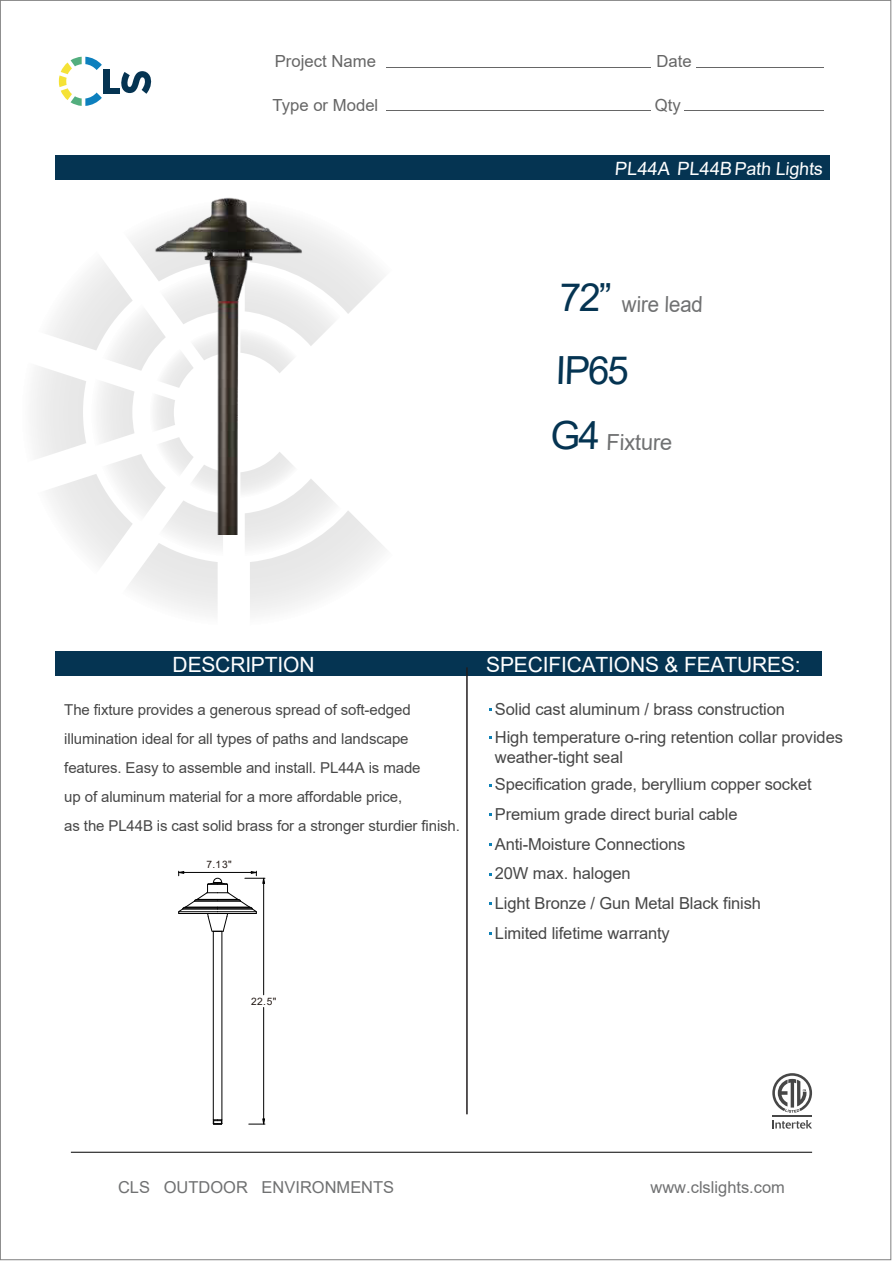
<style>
.page{position:relative;width:894px;height:1261px;background:#fff}
.page>*{position:absolute;margin:0;border:0;box-sizing:border-box;transform-origin:0 0}
.t1{font:38.85px "Arial";color:#053452}
.t2{font:22.2px "Arial";color:#707172;scale:.93 1}
.t3{font:22.2px "Arial";color:#707172}
.t4{font:21px "Arial";letter-spacing:-.01em;color:#fff}
.t5{font:18.3px "Arial";color:#fff}
.t6{font:16.65px "Arial";color:#666}
.t7{font:16.5px/29.7px "Arial";letter-spacing:-.01em;color:#474747}
.t8{font:16.5px "Arial";color:#707172}
.t9{font:15px/29px "Arial";letter-spacing:-.01em;color:#474747}
.t10{font:10.2px "Arial";color:#231915}
.s1{font-size:18px}
</style>
<div class="page">
<svg style="left:34px;top:245px;width:350px;height:368px"></svg>
<div style="left:425px;top:650px;width:396px;height:25px;background:#053452"></div>
<div style="left:55px;top:650px;width:370px;height:25px;background:#053452"></div>
<hr style="left:71px;top:1151px;width:740px;height:1px;background:#000">
<hr style="left:213px;top:931px;width:1px;height:188px;background:#000">
<hr style="left:221px;top:931px;width:1px;height:188px;background:#000">
<svg style="left:213px;top:1119px;width:9px;height:5px"></svg>
<hr style="left:263px;top:883px;width:1px;height:111px;background:#000">
<hr style="left:263px;top:1007px;width:1px;height:111px;background:#000">
<svg style="left:178px;top:870px;width:87px;height:61px"></svg>
<svg style="left:249px;top:1118px;width:16px;height:7px"></svg>
<img style="left:108px;top:197px;width:236px;height:337px">
<div style="left:55px;top:155px;width:774px;height:25px;background:#053452"></div>
<svg style="left:772px;top:1120px;width:39px;height:8px"></svg>
<hr style="left:772px;top:1115px;width:39px;height:1px;background:#474747">
<svg style="left:772px;top:1073px;width:39px;height:39px"></svg>
<hr style="left:466px;top:667px;width:1px;height:446px;background:#211d1e">
<svg style="left:59px;top:57px;width:43px;height:49px"></svg>
<div style="left:103px;top:69px;width:7px;height:25px;background:#053452"></div>
<div style="left:103px;top:88px;width:17px;height:6px;background:#053452"></div>
<svg style="left:121px;top:71px;width:31px;height:23px"></svg>
<hr style="left:386px;top:67px;width:264px;height:1px;background:#666">
<hr style="left:386px;top:110px;width:264px;height:1px;background:#666">
<hr style="left:696px;top:67px;width:127px;height:1px;background:#666">
<hr style="left:683px;top:110px;width:140px;height:1px;background:#666">
<p class="t6" style="left:275px;top:50px;width:103px">Project Name</p>
<p class="t6" style="left:272px;top:93px;width:107px">Type or Model</p>
<p class="t6" style="left:656px;top:50px;width:37px">Date</p>
<p class="t6" style="left:654px;top:93px;width:27px">Qty</p>
<p class="t5" style="left:614px;top:156px;width:211px">PL44A PL44B<span class="s1">Path Lights</span></p>
<h1 class="t1" style="left:559px;top:270px;width:55px">72”</h1>
<h2 class="t2" style="left:621px;top:288px;width:90px">wire lead</h2>
<h1 class="t1" style="left:555px;top:343px;width:77px">IP65</h1>
<h1 class="t1" style="left:550px;top:408px;width:53px">G4</h1>
<h2 class="t3" style="left:606px;top:426px;width:69px">Fixture</h2>
<p class="t4" style="left:173px;top:649px;width:143px">DESCRIPTION</p>
<p class="t4" style="left:486px;top:649px;width:316px">SPECIFICATIONS &amp; FEATURES:</p>
<p class="t9" style="left:64px;top:694px;width:357px">The fixture provides a generous spread of soft-edged illumination ideal for all types of paths and landscape features. Easy to assemble and install. PL44A is made</p>
<p class="t7" style="left:495px;top:693px;width:291px">Solid cast aluminum / brass construction</p>
<p class="t9" style="left:64px;top:781px;width:397px">up of aluminum material for a more affordable price,<br>as the PL44B is cast solid brass for a stronger sturdier finish.</p>
<p class="t7" style="left:495px;top:726px;width:349px;line-height:19.8px">High temperature o-ring retention collar provides weather-tight seal</p>
<p class="t7" style="left:495px;top:769px;width:318px">Specification grade, beryllium copper socket<br>Premium grade direct burial cable<br>Anti-Moisture Connections<br>20W max. halogen<br>Light Bronze / Gun Metal Black finish<br>Limited lifetime warranty</p>
<p class="t10" style="left:206px;top:857px;width:27px">7.13"</p>
<p class="t10" style="left:251px;top:994px;width:27px">22.5"</p>
<p class="t8" style="left:118px;top:1175px;width:277px">CLS OUTDOOR ENVIRONMENTS</p>
<p class="t8" style="left:650px;top:1175px;width:136px">www.clslights.com</p>
</div>
